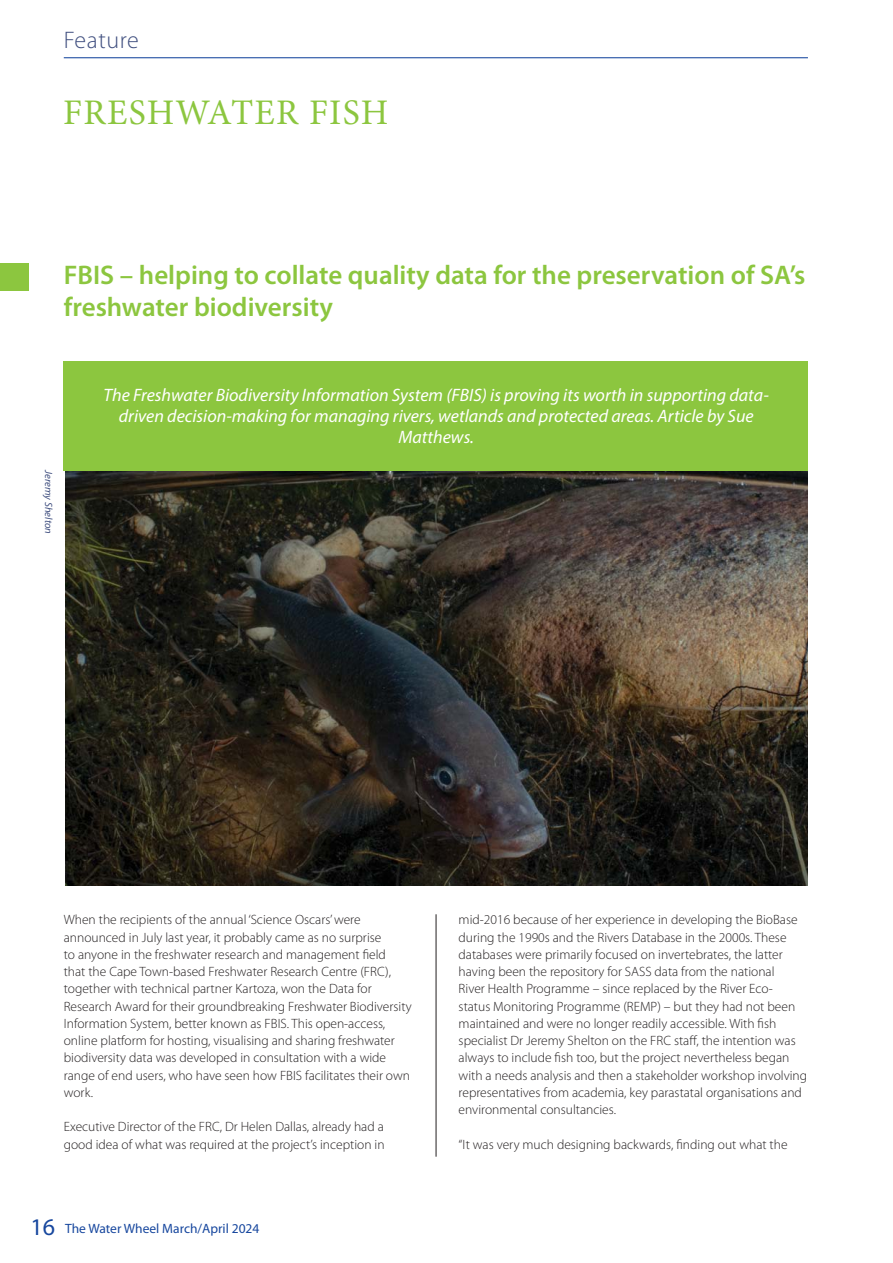
<style>
.page{position:relative;width:893px;height:1263px;background:#fff}
.page>*{position:absolute;margin:0;border:0;box-sizing:border-box;transform-origin:0 0}
.t1{font:36px "Minion Pro";letter-spacing:.035em;color:#8cc63f}
.t2{font:600 27px/32.4px "Myriad Pro";color:#8cc63f}
.t3{font:300 24px "Myriad Pro";letter-spacing:.025em;color:#415080}
.t4{font:italic 18px/21px "Myriad Pro";color:#fff;text-align:center}
.t5{font:300 13.5px/17.2px "Myriad Pro";color:#231f20}
.t6{font:13.5px "Myriad Pro";color:#17479e}
.t7{font:italic 10.5px "Myriad Pro";color:#415080}
.s1{font-size:24px}
</style>
<div class="page">
<hr style="left:64px;top:57px;width:744px;height:1px;background:#17479e">
<hr style="left:436px;top:914px;width:1px;height:243px;background:#231f20">
<div style="left:0;top:264px;width:29px;height:27px;background:#8cc63f"></div>
<img style="left:65px;top:470px;width:743px;height:415px">
<div style="left:64px;top:361px;width:744px;height:109px;background:#8cc63f"></div>
<h3 class="t3" style="left:64px;top:31px;width:77px">Feature</h3>
<h1 class="t1" style="left:63px;top:91px;width:327px">FRESHWATER FISH</h1>
<h2 class="t2" style="left:64px;top:261px;width:743px">FBIS – helping to collate quality data for the preservation of SA’s freshwater biodiversity</h2>
<p class="t7" style="left:53px;top:470px;width:65px;rotate:90deg">Jeremy Shelton</p>
<h3 class="t4" style="left:104px;top:387px;width:667px">The Freshwater Biodiversity Information System (FBIS) is proving its worth in supporting data&shy;driven decision-making for managing rivers, wetlands and protected areas. Article by Sue<br>Matthews.</h3>
<p class="t5" style="left:64px;top:913px;width:349px">When the recipients of the annual ‘Science Oscars’ were announced in July last year, it probably came as no surprise<br>to anyone in the freshwater research and management field<br>that the Cape Town-based Freshwater Research Centre (FRC), together with technical partner Kartoza, won the Data for Research Award for their groundbreaking Freshwater Biodiversity Information System, better known as FBIS. This open-access, online platform for hosting, visualising and sharing freshwater biodiversity data was developed in consultation with a wide range of end users, who have seen how FBIS facilitates their own work.</p>
<p class="t5" style="left:64px;top:1120px;width:322px">Executive Director of the FRC, Dr Helen Dallas, already had a good idea of what was required at the project’s inception in</p>
<p class="t5" style="left:459px;top:913px;width:350px">mid-2016 because of her experience in developing the BioBase during the 1990s and the Rivers Database in the 2000s. These databases were primarily focused on invertebrates, the latter having been the repository for SASS data from the national<br>River Health Programme – since replaced by the River Eco&shy;status Monitoring Programme (REMP) – but they had not been maintained and were no longer readily accessible. With fish specialist Dr Jeremy Shelton on the FRC staff, the intention was always to include fish too, but the project nevertheless began with a needs analysis and then a stakeholder workshop involving representatives from academia, key parastatal organisations and environmental consultancies.</p>
<p class="t5" style="left:459px;top:1137px;width:330px">“It was very much designing backwards, finding out what the</p>
<p class="t6" style="left:30px;top:1223px;width:230px"><span class="s1">16</span> The Water Wheel March/April 2024</p>
</div>
